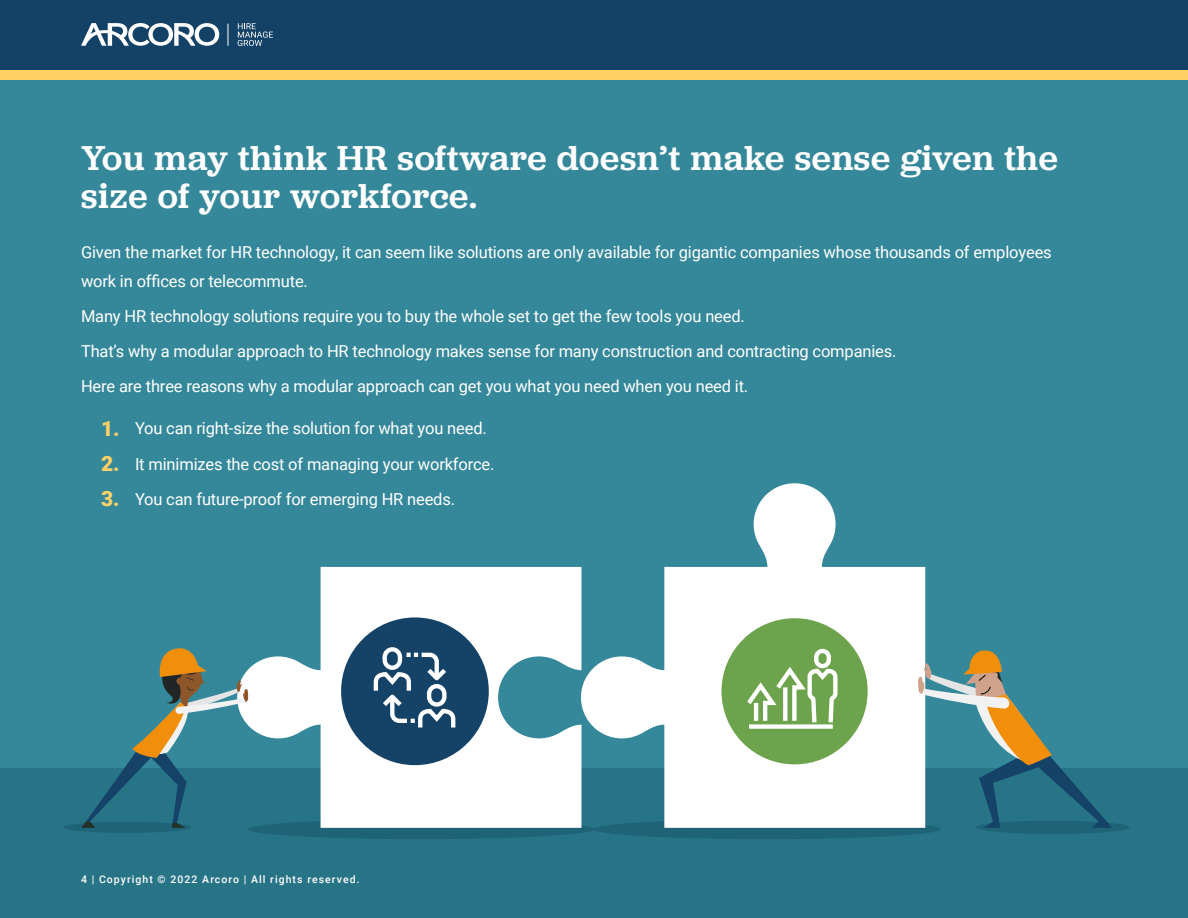
<style>
.page{position:relative;width:1188px;height:918px;background:#35889a}
.page>*{position:absolute;margin:0;border:0;box-sizing:border-box;transform-origin:0 0}
.Blue_Section_Header{font:500 36px/37.5px "Jubilat";letter-spacing:.025em;color:#fff}
.Body_Style_1{font:16.5px/28.5px "Roboto";letter-spacing:-.01em;color:#fff}
.Bullet_long_text{font:16.5px "Roboto";letter-spacing:-.01em;color:#fff}
.t1{font:500 10.5px "Roboto";letter-spacing:.1em;color:#fff}
.s1{font-weight:900;font-size:21px;color:#ffd166}
</style>
<div class="page">
<div style="left:0;top:769px;width:1188px;height:149px;background:#287487"></div>
<div style="left:594px;top:819px;width:347px;height:20px;background:#1e6376;border-radius:50%"></div>
<div style="left:247px;top:819px;width:347px;height:20px;background:#1e6376;border-radius:50%"></div>
<div style="left:63px;top:822px;width:128px;height:11px;background:#1e6376;border-radius:50%"></div>
<div style="left:976px;top:821px;width:154px;height:13px;background:#1e6376;border-radius:50%"></div>
<svg style="left:581px;top:483px;width:344px;height:345px;fill:#fff"></svg>
<svg style="left:248px;top:567px;width:333px;height:261px;fill:#fff"></svg>
<svg style="left:917px;top:650px;width:195px;height:178px"></svg>
<svg style="left:82px;top:648px;width:166px;height:180px"></svg>
<div style="left:346px;top:622px;width:138px;height:139px;background:#154367;border-radius:50%"></div>
<div style="left:341px;top:617px;width:148px;height:148px;border:9px solid #154367;border-radius:50%"></div>
<div style="left:383px;top:647px;width:19px;height:23px;border:4px solid #fff;border-radius:8px"></div>
<svg style="left:373px;top:651px;width:83px;height:77px"></svg>
<div style="left:725px;top:622px;width:139px;height:139px;background:#6da34d;border-radius:50%"></div>
<div style="left:722px;top:618px;width:146px;height:146px;border:8px solid #6da34d;border-radius:50%"></div>
<div style="left:814px;top:649px;width:17px;height:19px;border:4px solid #fff;border-radius:6px"></div>
<div style="left:749px;top:724px;width:84px;height:5px;background:#fff"></div>
<svg style="left:747px;top:663px;width:91px;height:64px"></svg>
<div style="left:0;top:69px;width:1188px;height:11px;background:#ffd166"></div>
<div style="left:0;top:0;width:1188px;height:69px;background:#144266"></div>
<svg style="left:238px;top:23px;width:35px;height:23px"></svg>
<svg style="left:227px;top:24px;width:1px;height:21px"></svg>
<svg style="left:81px;top:23px;width:138px;height:23px"></svg>
<p class="Blue_Section_Header" style="left:81px;top:138px;width:978px">You may think HR software doesn’t make sense given the size of your workforce.</p>
<p class="Body_Style_1" style="left:81px;top:237px;width:972px">Given the market for HR technology, it can seem like solutions are only available for gigantic companies whose thousands of employees work in offices or telecommute.</p>
<p class="Body_Style_1" style="left:81px;top:301px;width:665px">Many HR technology solutions require you to buy the whole set to get the few tools you need.</p>
<p class="Body_Style_1" style="left:81px;top:336px;width:817px">That’s why a modular approach to HR technology makes sense for many construction and contracting companies.</p>
<p class="Body_Style_1" style="left:81px;top:372px;width:669px">Here are three reasons why a modular approach can get you what you need when you need it.</p>
<p class="Bullet_long_text" style="left:101px;top:417px;width:387px"><span class="s1">1.</span> You can right-size the solution for what you need.</p>
<p class="Bullet_long_text" style="left:101px;top:452px;width:395px"><span class="s1">2.</span> It minimizes the cost of managing your workforce.</p>
<p class="Bullet_long_text" style="left:101px;top:487px;width:355px"><span class="s1">3.</span> You can future-proof for emerging HR needs.</p>
<p class="t1" style="left:81px;top:872px;width:280px">4 | Copyright © 2022 Arcoro | All rights reserved.</p>
</div>
